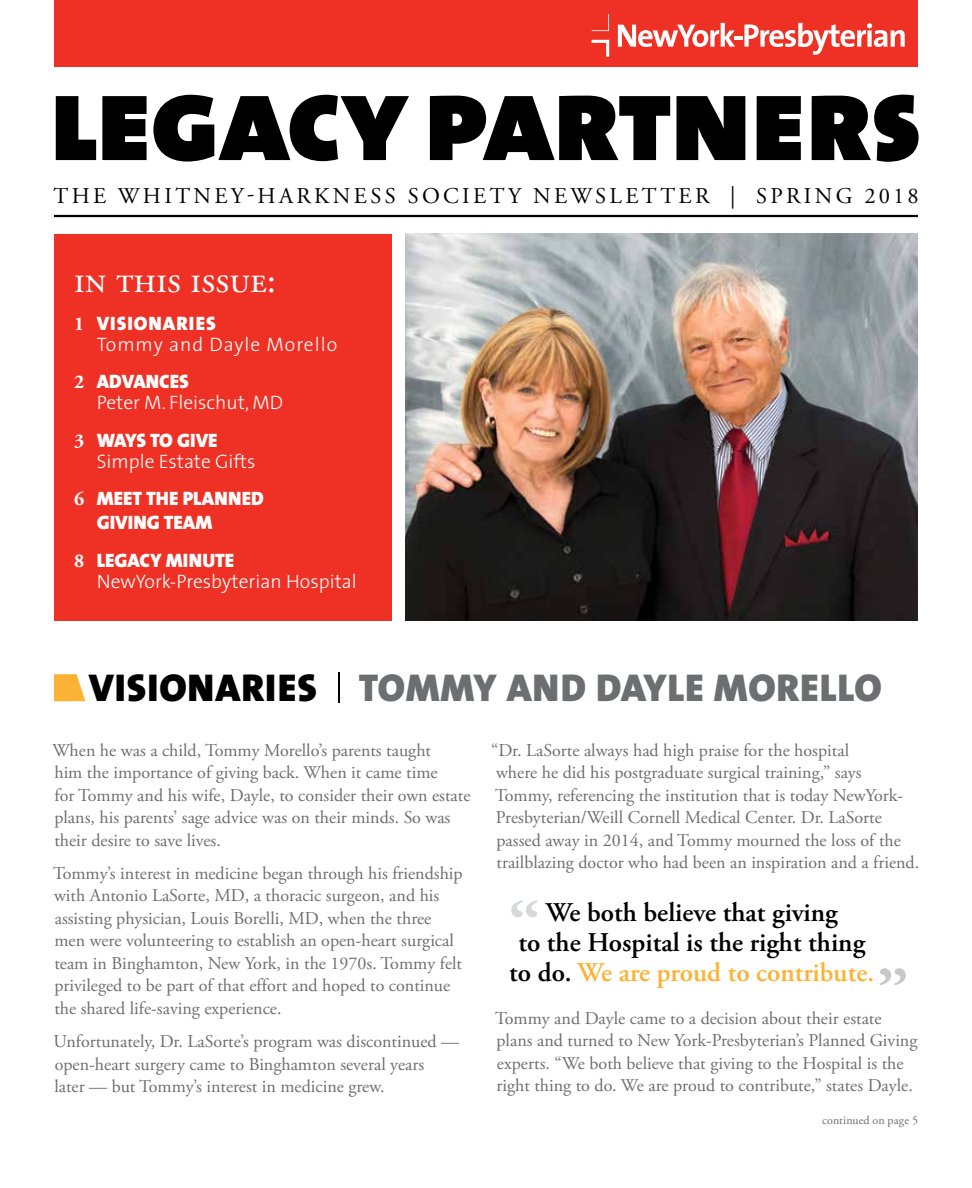
<style>
.page{position:relative;width:972px;height:1188px;background:#fff}
.page>*{position:absolute;margin:0;border:0;box-sizing:border-box;transform-origin:0 0}
.t1{font:123px "The Sans Black Caps";letter-spacing:-.02em;color:#000}
.t2{font:39px "The Sans Black Caps";letter-spacing:.02em;color:#6d6e71}
.t3{font:37.5px "Adobe Garamond Pro";color:#fff}
.t4{font:600 27px/30px "Adobe Garamond Pro";color:#000;text-align:center}
.t5{font:22.5px "Adobe Garamond Pro";letter-spacing:.15em;color:#000}
.t6{font:300 19.5px "The Sans";color:#fff}
.t7{font:19.5px/24px "The Sans Black Caps";color:#fff}
.t8{font:300 19.5px "The Sans";letter-spacing:.05em;color:#fff}
.t9{font:19.5px "The Sans Black Caps";letter-spacing:.05em;color:#fff}
.t10{font:18px/22.5px "Adobe Garamond Pro";color:#6d6e71}
.t11{font:12px "Adobe Garamond Pro";letter-spacing:.01em;color:#6d6e71}
.s1{font-family:"Adobe Garamond Pro";font-weight:700}
.s2{color:#000}
.s3{color:#fcb234}
</style>
<div class="page">
<div style="left:54px;top:0;width:864px;height:68px;background:#ee3124"></div>
<svg style="left:618px;top:23px;width:287px;height:32px"></svg>
<svg style="left:592px;top:40px;width:17px;height:17px"></svg>
<svg style="left:592px;top:14px;width:17px;height:17px"></svg>
<hr style="left:54px;top:215px;width:864px;height:2px;background:#000">
<div style="left:54px;top:234px;width:338px;height:387px;background:#ee3124"></div>
<svg style="left:54px;top:674px;width:31px;height:27px"></svg>
<hr style="left:338px;top:673px;width:1px;height:30px;background:#000">
<img style="left:405px;top:234px;width:513px;height:387px">
<svg style="left:879px;top:968px;width:27px;height:17px"></svg>
<svg style="left:511px;top:900px;width:27px;height:17px"></svg>
<h1 class="t1" style="left:49px;top:14px;width:875px">legacy partners</h1>
<p class="t5" style="left:53px;top:182px;width:867px">THE WHITNEY-HARKNESS SOCIETY NEWSLETTER | SPRING 2018</p>
<h3 class="t3" style="left:74px;top:258px;width:203px">in this issue:</h3>
<p class="t9" style="left:74px;top:307px;width:143px"><span class="s1">1</span> VISIONARIES</p>
<p class="t8" style="left:97px;top:328px;width:242px">Tommy and Dayle Morello</p>
<p class="t7" style="left:74px;top:369px;width:116px"><span class="s1">2</span> ADVANCES</p>
<p class="t6" style="left:97px;top:387px;width:188px">Peter M. Fleischut, MD</p>
<p class="t7" style="left:74px;top:428px;width:145px"><span class="s1">3</span> WAYS TO GIVE</p>
<p class="t6" style="left:97px;top:445px;width:160px">Simple Estate Gifts</p>
<p class="t7" style="left:97px;top:486px;width:169px;text-indent:-23px"><span class="s1">6</span> MEET THE PLANNED<br>GIVING TEAM</p>
<p class="t7" style="left:74px;top:548px;width:161px"><span class="s1">8</span> LEGACY MINUTE</p>
<p class="t6" style="left:97px;top:565px;width:262px">NewYork-Presbyterian Hospital</p>
<h2 class="t2" style="left:89px;top:654px;width:795px"><span class="s2">VISIONARIES</span> TOMMY AND DAYLE MORELLO</h2>
<p class="t10" style="left:52px;top:739px;width:420px">When he was a child, Tommy Morello’s parents taught<br>him the importance of giving back. When it came time<br>for Tommy and his wife, Dayle, to consider their own estate plans, his parents’ sage advice was on their minds. So was their desire to save lives.</p>
<p class="t10" style="left:53px;top:863px;width:411px">Tommy’s interest in medicine began through his friendship with Antonio LaSorte, MD, a thoracic surgeon, and his assisting physician, Louis Borelli, MD, when the three men were volunteering to establish an open-heart surgical team in Binghamton, New York, in the 1970s. Tommy felt privileged to be part of that effort and hoped to continue the shared life-saving experience.</p>
<p class="t10" style="left:54px;top:1031px;width:407px">Unfortunately, Dr. LaSorte’s program was discontinued — open-heart surgery came to Binghamton several years<br>later — but Tommy’s interest in medicine grew.</p>
<p class="t10" style="left:491px;top:739px;width:430px">“Dr. LaSorte always had high praise for the hospital<br>where he did his postgraduate surgical training,” says<br>Tommy, referencing the institution that is today NewYork-Presbyterian/Weill Cornell Medical Center. Dr. LaSorte passed away in 2014, and Tommy mourned the loss of the trailblazing doctor who had been an inspiration and a friend.</p>
<h3 class="t4" style="left:509px;top:897px;width:367px">We both believe that giving<br>to the Hospital is the right thing to do. <span class="s3">We are proud to contribute.</span></h3>
<p class="t10" style="left:495px;top:1007px;width:424px">Tommy and Dayle came to a decision about their estate plans and turned to New York-Presbyterian’s Planned Giving experts. “We both believe that giving to the Hospital is the right thing to do. We are proud to contribute,” states Dayle.</p>
<p class="t11" style="left:822px;top:1113px;width:97px">continued on page 5</p>
</div>
